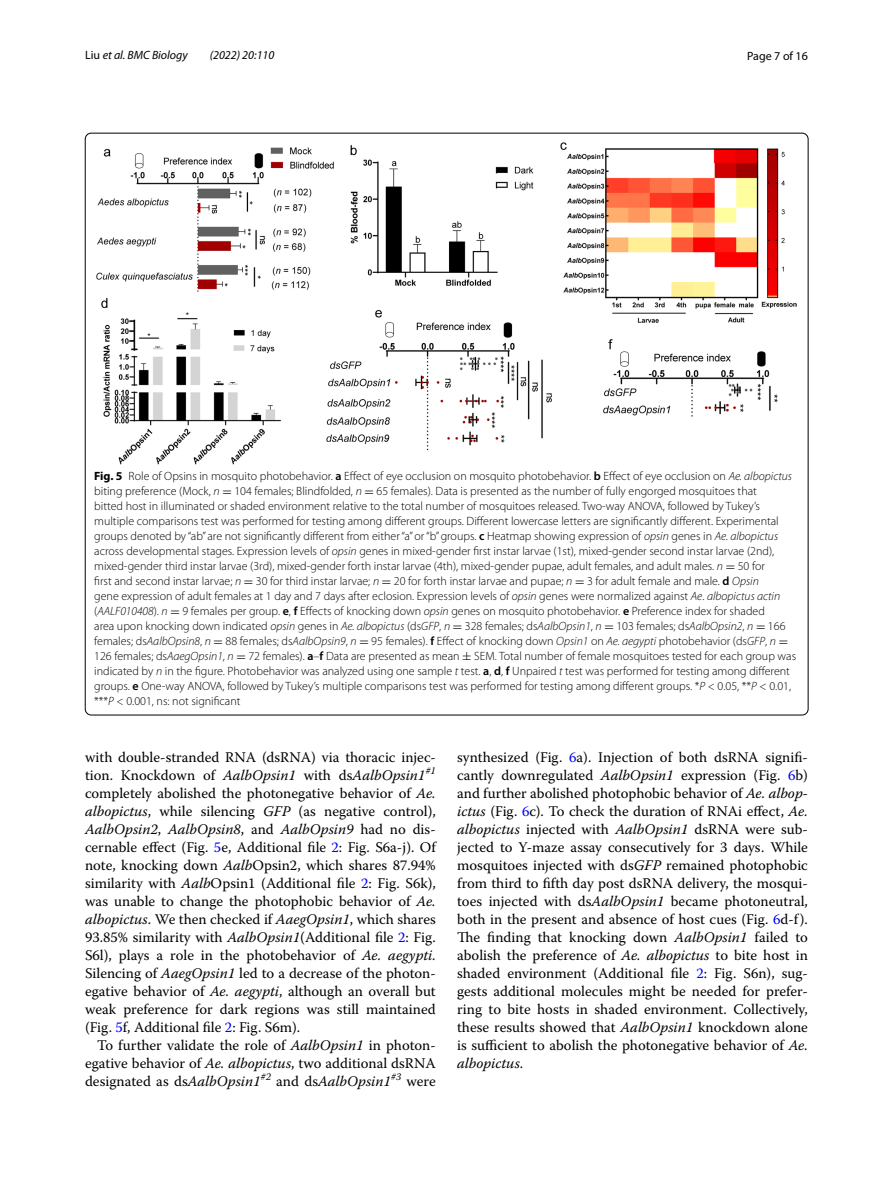
<style>
.page{position:relative;width:893px;height:1187px;background:#fff}
.page>*{position:absolute;margin:0;border:0;box-sizing:border-box;transform-origin:0 0}
.t1{font:14.7px/18px "Warnock Pro";color:#000;text-align:justify}
.t2{font:300 12px/15px "Myriad Pro";color:#000}
.t3{font:italic 12px "Myriad Pro";color:#000}
.t4{font:12px "Myriad Pro";color:#000}
.s1{font-style:normal}
.s2{font-weight:700}
.s3{font-weight:600}
.s4{font-style:italic}
.s5{font-family:"MTSY";font-weight:400}
.s6{color:#00f}
</style>
<div class="page">
<img style="left:96px;top:142px;width:701px;height:322px">
<p class="t3" style="left:85px;top:48px;width:104px"><span class="s1">Liu</span> et al. BMC Biology</p>
<p class="t3" style="left:210px;top:48px;width:66px">(2022) 20:110</p>
<p class="t4" style="left:747px;top:48px;width:62px">Page 7 of 16</p>
<p class="t2" style="left:94px;top:468px;width:703px"><span class="s2">Fig. 5</span> Role of Opsins in mosquito photobehavior. <span class="s3">a</span> Effect of eye occlusion on mosquito photobehavior. <span class="s3">b</span> Effect of eye occlusion on <span class="s4">Ae. albopictus </span>biting preference (Mock, <span class="s4">n</span> <span class="s5">=</span> 104 females; Blindfolded, <span class="s4">n</span> <span class="s5">=</span> 65 females). Data is presented as the number of fully engorged mosquitoes that<br>bitted host in illuminated or shaded environment relative to the total number of mosquitoes released. Two-way ANOVA, followed by Tukey’s multiple comparisons test was performed for testing among different groups. Different lowercase letters are significantly different. Experimental groups denoted by “ab” are not significantly different from either “a” or “b” groups. <span class="s3">c</span> Heatmap showing expression of <span class="s4">opsin</span> genes in <span class="s4">Ae. albopictus </span>across developmental stages. Expression levels of <span class="s4">opsin</span> genes in mixed-gender first instar larvae (1st), mixed-gender second instar larvae (2nd), mixed-gender third instar larvae (3rd), mixed-gender forth instar larvae (4th), mixed-gender pupae, adult females, and adult males. <span class="s4">n</span> <span class="s5">=</span> 50 for<br>first and second instar larvae; <span class="s4">n</span> <span class="s5">=</span> 30 for third instar larvae; <span class="s4">n</span> <span class="s5">=</span> 20 for forth instar larvae and pupae; <span class="s4">n</span> <span class="s5">=</span> 3 for adult female and male. <span class="s3">d</span> <span class="s4">Opsin<br></span>gene expression of adult females at 1 day and 7 days after eclosion. Expression levels of <span class="s4">opsin</span> genes were normalized against <span class="s4">Ae</span>. <span class="s4">albopictus actin </span>(<span class="s4">AALF010408</span>). <span class="s4">n</span> <span class="s5">=</span> 9 females per group. <span class="s3">e</span>, <span class="s3">f</span> Effects of knocking down <span class="s4">opsin</span> genes on mosquito photobehavior. <span class="s3">e</span> Preference index for shaded<br>area upon knocking down indicated <span class="s4">opsin</span> genes in <span class="s4">Ae. albopictus</span> (ds<span class="s4">GFP</span>, <span class="s4">n</span> <span class="s5">=</span> 328 females; ds<span class="s4">AalbOpsin1</span>, <span class="s4">n</span> <span class="s5">=</span> 103 females; ds<span class="s4">AalbOpsin2</span>, <span class="s4">n</span> <span class="s5">=</span> 166 females; ds<span class="s4">AalbOpsin8</span>, <span class="s4">n</span> <span class="s5">=</span> 88 females; ds<span class="s4">AalbOpsin9</span>, <span class="s4">n</span> <span class="s5">=</span> 95 females). <span class="s3">f</span> Effect of knocking down <span class="s4">Opsin1</span> on <span class="s4">Ae. aegypti</span> photobehavior (ds<span class="s4">GFP</span>, <span class="s4">n</span> <span class="s5">= </span>126 females; ds<span class="s4">AaegOpsin1</span>, <span class="s4">n</span> <span class="s5">=</span> 72 females). <span class="s3">a</span>–<span class="s3">f</span> Data are presented as mean <span class="s5">±</span> SEM. Total number of female mosquitoes tested for each group was indicated by <span class="s4">n</span> in the figure. Photobehavior was analyzed using one sample <span class="s4">t</span> test. <span class="s3">a</span>, <span class="s3">d</span>, <span class="s3">f</span> Unpaired <span class="s4">t</span> test was performed for testing among different groups. <span class="s3">e</span> One-way ANOVA, followed by Tukey’s multiple comparisons test was performed for testing among different groups. *<span class="s4">P</span> &lt; 0.05, **<span class="s4">P</span> &lt; 0.01, ***<span class="s4">P</span> &lt; 0.001, ns: not significant</p>
<p class="t1" style="left:85px;top:747px;width:352px">with double-stranded RNA (dsRNA) via thoracic injec&shy;tion. Knockdown of <span class="s4">AalbOpsin1</span> with ds<span class="s4">AalbOpsin1</span><sup>#1 </sup>completely abolished the photonegative behavior of <span class="s4">Ae. albopictus</span>, while silencing <span class="s4">GFP</span> (as negative control), <span class="s4">AalbOpsin2</span>, <span class="s4">AalbOpsin8</span>, and <span class="s4">AalbOpsin9</span> had no dis&shy;cernable effect (Fig. <span class="s6">5</span>e, Additional file <span class="s6">2</span>: Fig. S6a-j). Of note, knocking down <span class="s4">Aalb</span>Opsin2, which shares 87.94% similarity with <span class="s4">Aalb</span>Opsin1 (Additional file <span class="s6">2</span>: Fig. S6k), was unable to change the photophobic behavior of <span class="s4">Ae. albopictus</span>. We then checked if <span class="s4">AaegOpsin1</span>, which shares 93.85% similarity with <span class="s4">AalbOpsin1</span>(Additional file <span class="s6">2</span>: Fig.<br>S6l), plays a role in the photobehavior of <span class="s4">Ae. aegypti.<br></span>Silencing of <span class="s4">AaegOpsin1</span> led to a decrease of the photon&shy;egative behavior of <span class="s4">Ae. aegypti</span>, although an overall but weak preference for dark regions was still maintained (Fig. <span class="s6">5</span>f, Additional file <span class="s6">2</span>: Fig. S6m).</p>
<p class="t1" style="left:85px;top:1035px;width:352px;text-indent:12px">To further validate the role of <span class="s4">AalbOpsin1</span> in photon&shy;egative behavior of <span class="s4">Ae. albopictus</span>, two additional dsRNA designated as ds<span class="s4">AalbOpsin1</span><sup>#2</sup> and ds<span class="s4">AalbOpsin1</span><sup>#3</sup> were</p>
<p class="t1" style="left:457px;top:747px;width:352px">synthesized (Fig. <span class="s6">6</span>a). Injection of both dsRNA signifi&shy;cantly downregulated <span class="s4">AalbOpsin1</span> expression (Fig. <span class="s6">6</span>b) and further abolished photophobic behavior of <span class="s4">Ae. albop&shy;ictus</span> (Fig. <span class="s6">6</span>c). To check the duration of RNAi effect, <span class="s4">Ae. albopictus</span> injected with <span class="s4">AalbOpsin1</span> dsRNA were sub&shy;jected to Y-maze assay consecutively for 3 days. While mosquitoes injected with ds<span class="s4">GFP</span> remained photophobic from third to fifth day post dsRNA delivery, the mosqui&shy;toes injected with ds<span class="s4">AalbOpsin1</span> became photoneutral, both in the present and absence of host cues (Fig. <span class="s6">6</span>d-f).<br>The finding that knocking down <span class="s4">AalbOpsin1</span> failed to abolish the preference of <span class="s4">Ae. albopictus</span> to bite host in shaded environment (Additional file <span class="s6">2</span>: Fig. S6n), sug&shy;gests additional molecules might be needed for prefer&shy;ring to bite hosts in shaded environment. Collectively, these results showed that <span class="s4">AalbOpsin1</span> knockdown alone is sufficient to abolish the photonegative behavior of <span class="s4">Ae. albopictus</span>.</p>
</div>
